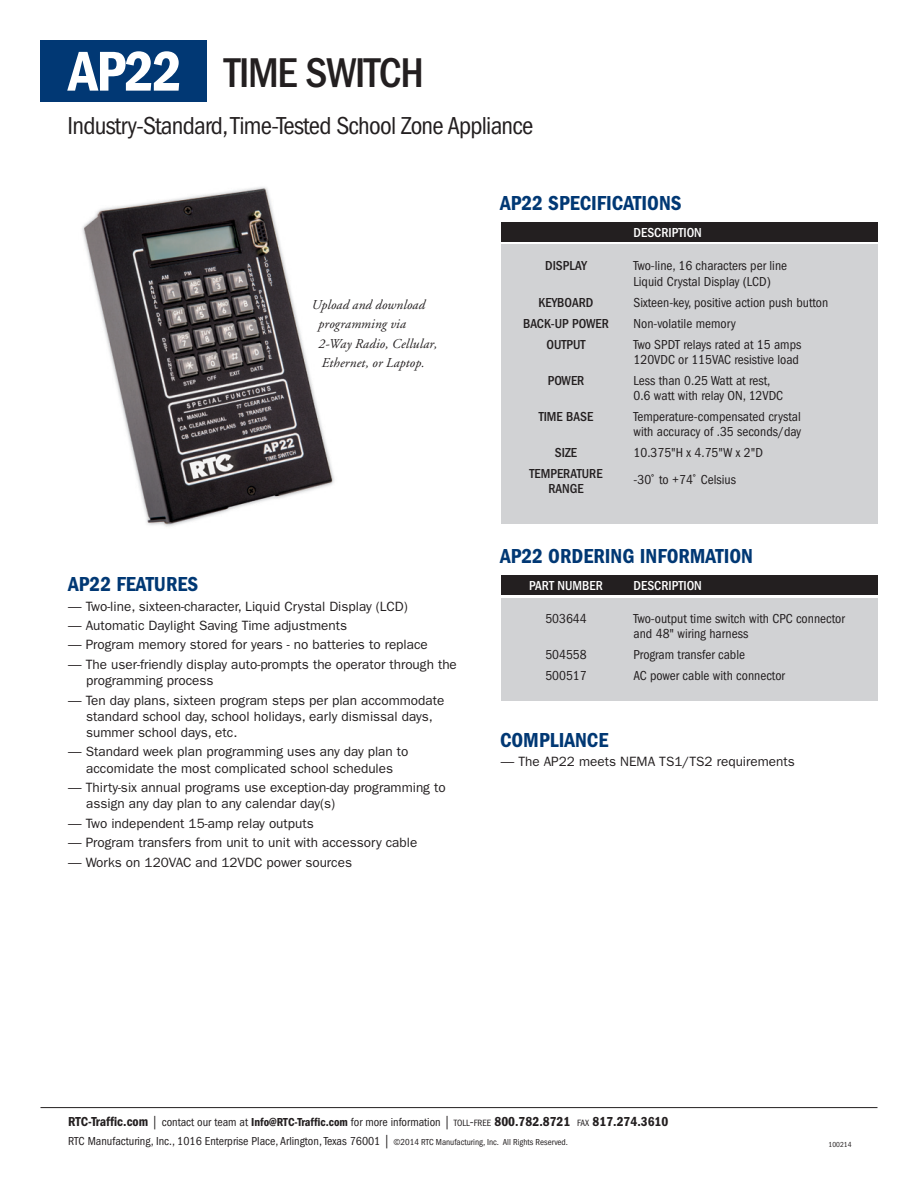
<style>
.page{position:relative;width:918px;height:1188px;background:#fff}
.page>*{position:absolute;margin:0;border:0;box-sizing:border-box;transform-origin:0 0}
.t1{font:600 condensed 58.05px "Franklin Gothic LT";color:#fff}
.t2{font:500 condensed 43.05px "Franklin Gothic LT";letter-spacing:-.03em;color:#231f20}
.t3{font:condensed 25.35px "Franklin Gothic LT";letter-spacing:-.03em;color:#231f20}
.t4{font:600 condensed 21px "Franklin Gothic LT";color:#013874}
.t5{font:13.5px/16.2px "Franklin Gothic LT";color:#231f20}
.t6{font:condensed 13.5px/16.5px "Franklin Gothic LT";color:#231f20}
.t7{font:600 condensed 13.5px "Franklin Gothic LT";color:#231f20}
.t8{font:italic 13.5px "Adobe Garamond";letter-spacing:.01em;color:#231f20}
.t9{font:500 condensed 13.5px "Franklin Gothic LT";color:#231f20}
.t10{font:500 condensed 13.5px "Franklin Gothic LT";color:#fff}
.t11{font:condensed 12px "Franklin Gothic LT";color:#231f20}
.t12{font:condensed 7.5px "Franklin Gothic LT";color:#231f20}
.s1{font-weight:400}
.s2{font-weight:400;font-size:12px}
.s3{font-size:12px}
.s4{font-weight:400;font-size:9.45px}
.s5{font-size:13.5px}
.s6{font-size:9px}
</style>
<div class="page">
<img style="left:82px;top:187px;width:253px;height:340px">
<hr style="left:40px;top:1107px;width:838px;height:1px;background:#231f20">
<div style="left:501px;top:575px;width:377px;height:20px;background:#231f20"></div>
<div style="left:501px;top:598px;width:377px;height:102px;background:#d1d2d4"></div>
<div style="left:501px;top:222px;width:377px;height:20px;background:#231f20"></div>
<div style="left:501px;top:245px;width:377px;height:279px;background:#d1d2d4"></div>
<div style="left:40px;top:40px;width:167px;height:62px;background:#013874"></div>
<p class="t1" style="left:68px;top:38px;width:115px">AP22</p>
<p class="t2" style="left:224px;top:49px;width:201px">TIME SWITCH</p>
<p class="t3" style="left:68px;top:111px;width:467px">Industry-Standard, Time-Tested School Zone Appliance</p>
<p class="t8" style="left:311px;top:297px;width:115px">Upload and download</p>
<p class="t8" style="left:318px;top:317px;width:89px">programming via</p>
<p class="t8" style="left:318px;top:336px;width:121px">2-Way Radio, Cellular,</p>
<p class="t8" style="left:321px;top:356px;width:105px">Ethernet, or Laptop.</p>
<p class="t4" style="left:68px;top:572px;width:132px">AP22 FEATURES</p>
<p class="t5" style="left:68px;top:598px;width:341px">— Two-line, sixteen-character, Liquid Crystal Display (LCD)</p>
<p class="t5" style="left:68px;top:617px;width:281px">— Automatic Daylight Saving Time adjustments</p>
<p class="t5" style="left:68px;top:637px;width:361px">— Program memory stored for years - no batteries to replace</p>
<p class="t5" style="left:86px;top:656px;width:372px;text-indent:-18px">— The user-friendly display auto-prompts the operator through the programming process</p>
<p class="t5" style="left:86px;top:692px;width:360px;text-indent:-18px">— Ten day plans, sixteen program steps per plan accommodate standard school day, school holidays, early dismissal days, summer school days, etc.</p>
<p class="t5" style="left:68px;top:744px;width:342px;text-align:center">— Standard week plan programming uses any day plan to accomidate the most complicated school schedules</p>
<p class="t5" style="left:86px;top:779px;width:361px;text-indent:-18px">— Thirty-six annual programs use exception-day programming to assign any day plan to any calendar day(s)</p>
<p class="t5" style="left:68px;top:815px;width:247px">— Two independent 15-amp relay outputs</p>
<p class="t5" style="left:68px;top:835px;width:351px">— Program transfers from unit to unit with accessory cable</p>
<p class="t5" style="left:68px;top:854px;width:285px">— Works on 120VAC and 12VDC power sources</p>
<p class="t4" style="left:500px;top:191px;width:183px">AP22 SPECIFICATIONS</p>
<p class="t10" style="left:634px;top:225px;width:70px">DESCRIPTION</p>
<p class="t9" style="left:545px;top:258px;width:43px">DISPLAY</p>
<p class="t6" style="left:634px;top:257px;width:155px">Two-line, 16 characters per line<br>Liquid Crystal Display (LCD)</p>
<p class="t9" style="left:539px;top:295px;width:56px">KEYBOARD</p>
<p class="t6" style="left:634px;top:295px;width:196px">Sixteen-key, positive action push button</p>
<p class="t9" style="left:523px;top:316px;width:87px">BACK-UP POWER</p>
<p class="t6" style="left:634px;top:316px;width:104px">Non-volatile memory</p>
<p class="t9" style="left:546px;top:337px;width:41px">OUTPUT</p>
<p class="t6" style="left:634px;top:337px;width:169px">Two SPDT relays rated at 15 amps</p>
<p class="t6" style="left:634px;top:352px;width:167px">120VDC or 115VAC resistive load</p>
<p class="t9" style="left:548px;top:373px;width:38px">POWER</p>
<p class="t6" style="left:634px;top:373px;width:138px">Less than 0.25 Watt at rest,</p>
<p class="t6" style="left:634px;top:388px;width:151px">0.6 watt with relay ON, 12VDC</p>
<p class="t9" style="left:539px;top:409px;width:56px">TIME BASE</p>
<p class="t6" style="left:634px;top:410px;width:169px;line-height:15px">Temperature-compensated crystal with accuracy of .35 seconds/day</p>
<p class="t9" style="left:555px;top:445px;width:24px">SIZE</p>
<p class="t6" style="left:634px;top:445px;width:131px">10.375"H x 4.75"W x 2"D</p>
<p class="t9" style="left:530px;top:466px;width:75px">TEMPERATURE</p>
<p class="t6" style="left:634px;top:472px;width:104px">-30˚ to +74˚ Celsius</p>
<p class="t9" style="left:548px;top:481px;width:37px">RANGE</p>
<p class="t4" style="left:500px;top:544px;width:255px">AP22 ORDERING INFORMATION</p>
<p class="t10" style="left:529px;top:578px;width:75px">PART NUMBER</p>
<p class="t10" style="left:634px;top:578px;width:70px">DESCRIPTION</p>
<p class="t6" style="left:545px;top:610px;width:43px">503644</p>
<p class="t6" style="left:634px;top:610px;width:213px">Two-output time switch with CPC connector</p>
<p class="t6" style="left:634px;top:625px;width:116px">and 48" wiring harness</p>
<p class="t6" style="left:545px;top:646px;width:43px">504558</p>
<p class="t6" style="left:634px;top:646px;width:113px">Program transfer cable</p>
<p class="t6" style="left:545px;top:667px;width:43px">500517</p>
<p class="t6" style="left:634px;top:667px;width:153px">AC power cable with connector</p>
<p class="t4" style="left:500px;top:728px;width:110px">COMPLIANCE</p>
<p class="t5" style="left:501px;top:754px;width:296px">— The AP22 meets NEMA TS1/TS2 requirements</p>
<p class="t7" style="left:68px;top:1113px;width:602px">RTC-Traffic.com <span class="s1">|</span> <span class="s2">contact our team at</span> <span class="s3">Info@RTC-Traffic.com</span> <span class="s2">for more information</span> <span class="s1">|</span> <span class="s4">TOLL</span><span class="s1">-</span><span class="s4">FREE</span> 800.782.8721 <span class="s4">FAX</span> 817.274.3610</p>
<p class="t11" style="left:68px;top:1134px;width:501px">RTC Manufacturing, Inc., 1016 Enterprise Place, Arlington, Texas 76001 <span class="s5">|</span> <span class="s6">©2014 RTC Manufacturing, Inc. All Rights Reserved.</span></p>
<p class="t12" style="left:829px;top:1140px;width:24px">100214</p>
</div>
